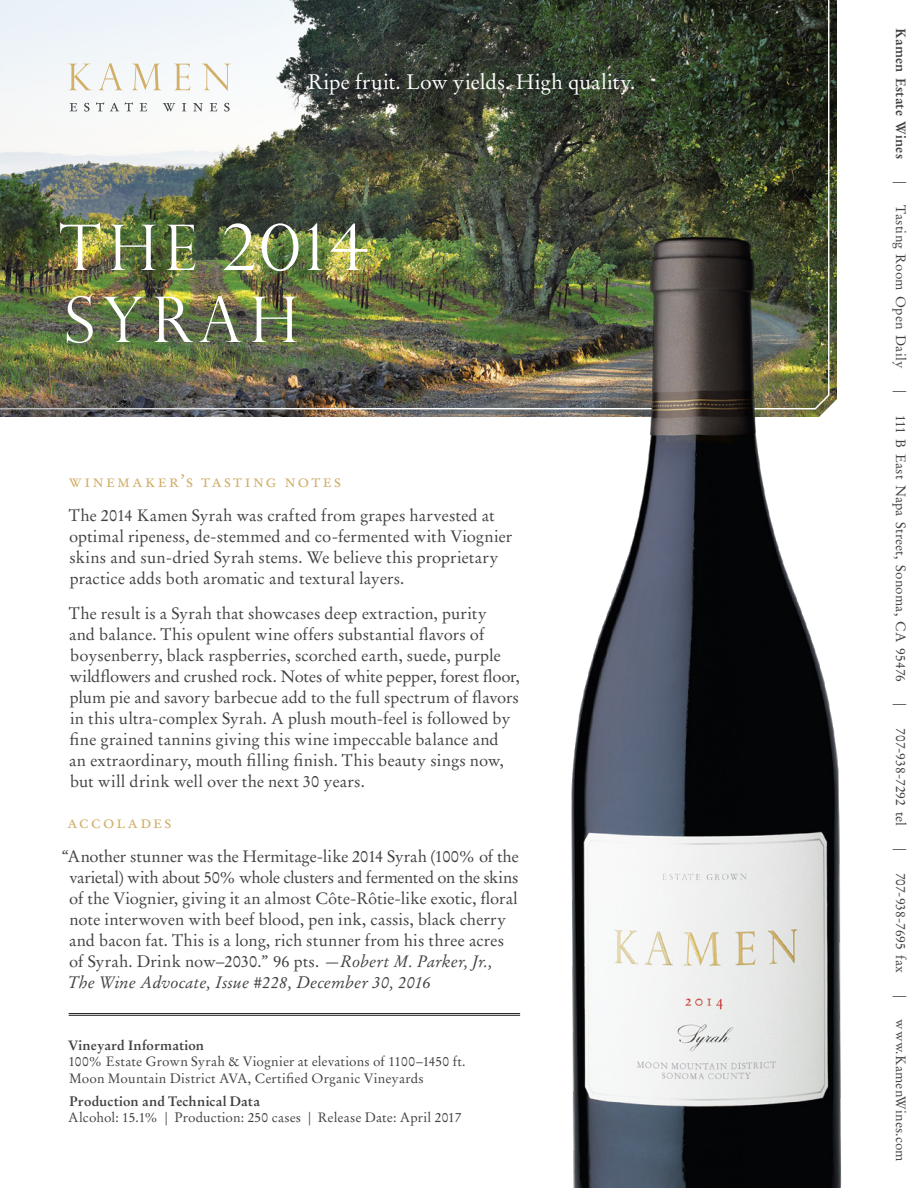
<style>
.page{position:relative;width:918px;height:1188px;background:#fff}
.page>*{position:absolute;margin:0;border:0;box-sizing:border-box;transform-origin:0 0}
.t1{font:300 63px/72px "Perpetua Titling";letter-spacing:.105em;color:#fff}
.t2{font:21px "Stempel Garamond LT Std";letter-spacing:.005em;color:#fff}
.t3{font:18px "Stempel Garamond Roman SC";letter-spacing:.125em;color:#d2ae67}
.t4{font:18px "Stempel Garamond Roman SC";letter-spacing:.105em;color:#d2ae67}
.t5{font:16.5px/21px "Stempel Garamond LT Std";letter-spacing:.005em;color:#414142}
.t6{font:13.5px/16.5px "Stempel Garamond LT Std";letter-spacing:.01em;color:#414142}
.t7{font:700 13.5px "Stempel Garamond LT Std";letter-spacing:.01em;color:#414142}
.s1{font-style:italic}
</style>
<div class="page">
<img style="left:0;top:0;width:830px;height:410px">
<hr style="left:69px;top:1015px;width:451px;height:1px;background:#231f20">
<hr style="left:69px;top:1013px;width:451px;height:1px;background:#231f20">
<svg style="left:69px;top:63px;width:162px;height:28px"></svg>
<svg style="left:70px;top:103px;width:7px;height:8px"></svg>
<svg style="left:84px;top:103px;width:6px;height:9px"></svg>
<svg style="left:96px;top:102px;width:8px;height:9px"></svg>
<svg style="left:110px;top:103px;width:9px;height:8px"></svg>
<svg style="left:125px;top:102px;width:8px;height:9px"></svg>
<svg style="left:140px;top:103px;width:7px;height:8px"></svg>
<svg style="left:163px;top:103px;width:12px;height:9px"></svg>
<svg style="left:182px;top:103px;width:4px;height:8px"></svg>
<svg style="left:193px;top:103px;width:10px;height:9px"></svg>
<svg style="left:210px;top:103px;width:7px;height:8px"></svg>
<svg style="left:224px;top:103px;width:6px;height:9px"></svg>
<img style="left:570px;top:237px;width:272px;height:951px">
<p class="t2" style="left:308px;top:69px;width:329px">Ripe fruit. Low yields. High quality.</p>
<h1 class="t1" style="left:59px;top:211px;width:311px">THE 2014<br>SYRAH</h1>
<p class="t3" style="left:69px;top:470px;width:274px">winemaker’s tasting notes</p>
<p class="t5" style="left:69px;top:505px;width:445px">The 2014 Kamen Syrah was crafted from grapes harvested at optimal ripeness, de-stemmed and co-fermented with Viognier skins and sun-dried Syrah stems. We believe this proprietary practice adds both aromatic and textural layers.</p>
<p class="t5" style="left:69px;top:602px;width:453px">The result is a Syrah that showcases deep extraction, purity<br>and balance. This opulent wine offers substantial flavors of boysenberry, black raspberries, scorched earth, suede, purple wildflowers and crushed rock. Notes of white pepper, forest floor, plum pie and savory barbecue add to the full spectrum of flavors in this ultra-complex Syrah. A plush mouth-feel is followed by fine grained tannins giving this wine impeccable balance and<br>an extraordinary, mouth filling finish. This beauty sings now, but will drink well over the next 30 years.</p>
<p class="t4" style="left:68px;top:811px;width:105px">accolades</p>
<p class="t5" style="left:68px;top:846px;width:452px;text-indent:-6px">“Another stunner was the Hermitage-like 2014 Syrah (100% of the varietal) with about 50% whole clusters and fermented on the skins of the Viognier, giving it an almost Côte-Rôtie-like exotic, floral note interwoven with beef blood, pen ink, cassis, black cherry and bacon fat. This is a long, rich stunner from his three acres of Syrah. Drink now–2030.” 96 pts. <span class="s1">—Robert M. Parker, Jr., The Wine Advocate, Issue #228, December 30, 2016</span></p>
<p class="t7" style="left:68px;top:1037px;width:138px">Vineyard Information</p>
<p class="t6" style="left:69px;top:1053px;width:399px">100% Estate Grown Syrah &amp; Viognier at elevations of 1100–1450 ft.<br>Moon Mountain District AVA, Certified Organic Vineyards</p>
<p class="t7" style="left:70px;top:1093px;width:192px">Production and Technical Data</p>
<p class="t6" style="left:68px;top:1110px;width:395px">Alcohol: 15.1% | Production: 250 cases | Release Date: April 2017</p>
<p class="t7" style="left:909px;top:28px;width:132px;rotate:90deg">Kamen Estate Wines</p>
<p class="t6" style="left:909px;top:181px;width:4px;rotate:90deg">|</p>
<p class="t6" style="left:909px;top:205px;width:164px;rotate:90deg">Tasting Room Open Daily</p>
<p class="t6" style="left:909px;top:390px;width:4px;rotate:90deg">|</p>
<p class="t6" style="left:909px;top:415px;width:268px;rotate:90deg">111 B East Napa Street, Sonoma, CA 95476</p>
<p class="t6" style="left:909px;top:703px;width:4px;rotate:90deg">|</p>
<p class="t6" style="left:909px;top:728px;width:99px;rotate:90deg">707-938-7292 tel</p>
<p class="t6" style="left:909px;top:848px;width:4px;rotate:90deg">|</p>
<p class="t6" style="left:909px;top:873px;width:102px;rotate:90deg">707-938-7695 fax</p>
<p class="t6" style="left:909px;top:995px;width:4px;rotate:90deg">|</p>
<p class="t6" style="left:909px;top:1019px;width:144px;rotate:90deg">www.KamenWines.com</p>
</div>
